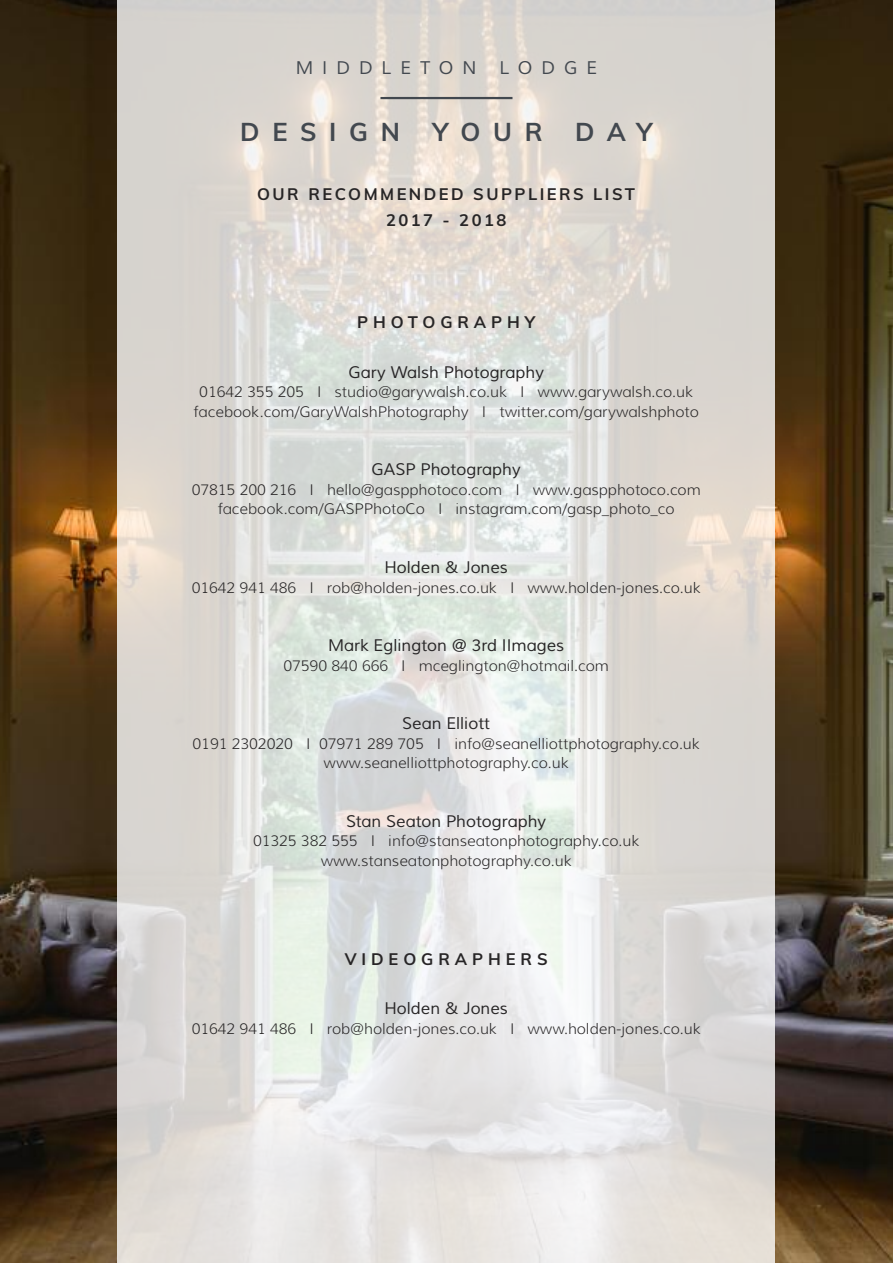
<style>
.page{position:relative;width:893px;height:1263px;background:#fff}
.page>*{position:absolute;margin:0;border:0;box-sizing:border-box;transform-origin:0 0}
.t1{font:700 25.5px "Muli";letter-spacing:.5em;color:#42484f}
.t2{font:18px "Muli";letter-spacing:.5em;color:#42484f}
.t3{font:16.5px "Muli";color:#272526}
.t4{font:700 16.5px/26.2px "Muli";letter-spacing:.15em;color:#272526;text-align:center}
.t5{font:700 16.5px "Muli";letter-spacing:.3em;color:#272526}
.t6{font:300 15px/19.5px "Muli";color:#272526;text-align:center}
</style>
<div class="page">
<img style="left:0;top:0;width:893px;height:1263px">
<div style="left:117px;top:0;width:658px;height:1263px;background:#fff;opacity:.8"></div>
<hr style="left:380px;top:97px;width:132px;height:2px;background:#42484f">
<p class="t2" style="left:296px;top:57px;width:182px">MIDDLETON</p>
<p class="t2" style="left:500px;top:57px;width:99px">LODGE</p>
<h1 class="t1" style="left:240px;top:113px;width:161px">DESIGN</h1>
<h1 class="t1" style="left:433px;top:113px;width:112px">YOUR</h1>
<h1 class="t1" style="left:575px;top:113px;width:79px">DAY</h1>
<p class="t4" style="left:257px;top:180px;width:379px">OUR RECOMMENDED SUPPLIERS LIST<br>2017 - 2018</p>
<p class="t5" style="left:357px;top:310px;width:180px">PHOTOGRAPHY</p>
<p class="t3" style="left:348px;top:363px;width:197px">Gary Walsh Photography</p>
<p class="t6" style="left:193px;top:383px;width:507px">01642 355 205 I studio@garywalsh.co.uk I www.garywalsh.co.uk facebook.com/GaryWalshPhotography I twitter.com/garywalshphoto</p>
<p class="t3" style="left:372px;top:460px;width:151px">GASP Photography</p>
<p class="t6" style="left:192px;top:480px;width:510px">07815 200 216 I hello@gaspphotoco.com I www.gaspphotoco.com facebook.com/GASPPhotoCo I instagram.com/gasp_photo_co</p>
<p class="t3" style="left:384px;top:558px;width:125px">Holden &amp; Jones</p>
<p class="t6" style="left:192px;top:578px;width:510px">01642 941 486 I rob@holden-jones.co.uk I www.holden-jones.co.uk</p>
<p class="t3" style="left:328px;top:636px;width:238px">Mark Eglington @ 3rd IImages</p>
<p class="t6" style="left:283px;top:656px;width:327px">07590 840 666 I mceglington@hotmail.com</p>
<p class="t3" style="left:402px;top:714px;width:89px">Sean Elliott</p>
<p class="t6" style="left:193px;top:734px;width:509px">0191 2302020 I 07971 289 705 I info@seanelliottphotography.co.uk www.seanelliottphotography.co.uk</p>
<p class="t3" style="left:346px;top:811px;width:201px">Stan Seaton Photography</p>
<p class="t6" style="left:253px;top:831px;width:388px">01325 382 555 I info@stanseatonphotography.co.uk www.stanseatonphotography.co.uk</p>
<p class="t5" style="left:345px;top:946px;width:205px">VIDEOGRAPHERS</p>
<p class="t3" style="left:384px;top:999px;width:125px">Holden &amp; Jones</p>
<p class="t6" style="left:192px;top:1019px;width:510px">01642 941 486 I rob@holden-jones.co.uk I www.holden-jones.co.uk</p>
</div>
